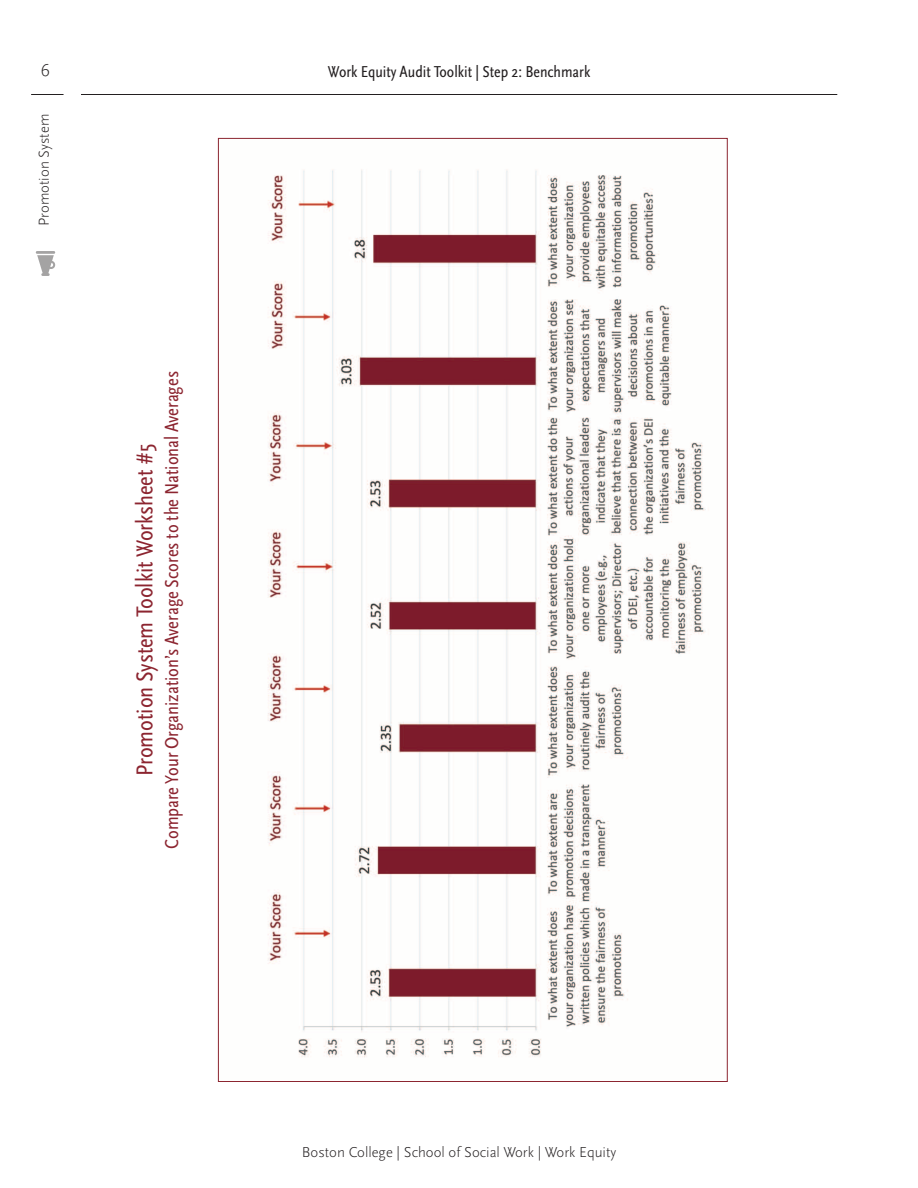
<style>
.page{position:relative;width:918px;height:1188px;background:#fff}
.page>*{position:absolute;margin:0;border:0;box-sizing:border-box;transform-origin:0 0}
.t1{font:condensed 24px "Scala Sans Pro";color:#8c2530}
.t2{font:condensed 19.5px "Scala Sans Pro";color:#8c2530}
.t3{font:300 18px "Scala Sans Pro";color:#231f20}
.t4{font:condensed 16.5px "Scala Sans Pro";color:#231f20}
.t5{font:300 15px "Scala Sans Pro";color:#231f20}
</style>
<div class="page">
<hr style="left:31px;top:94px;width:33px;height:1px;background:#231f20">
<hr style="left:81px;top:94px;width:756px;height:1px;background:#231f20">
<img style="left:267px;top:169px;width:439px;height:889px">
<img style="left:35px;top:251px;width:21px;height:25px">
<p class="t3" style="left:40px;top:59px;width:11px">6</p>
<p class="t4" style="left:328px;top:65px;width:264px">Work Equity Audit Toolkit | Step 2: Benchmark</p>
<p class="t5" style="left:35px;top:226px;width:113px;rotate:-90deg">Promotion System</p>
<p class="t2" style="left:164px;top:849px;width:479px;rotate:-90deg">Compare Your Organization’s Average Scores to the National Averages</p>
<p class="t1" style="left:135px;top:776px;width:334px;rotate:-90deg">Promotion System Toolkit Worksheet #5</p>
<p class="t5" style="left:302px;top:1143px;width:316px">Boston College | School of Social Work | Work Equity</p>
</div>
